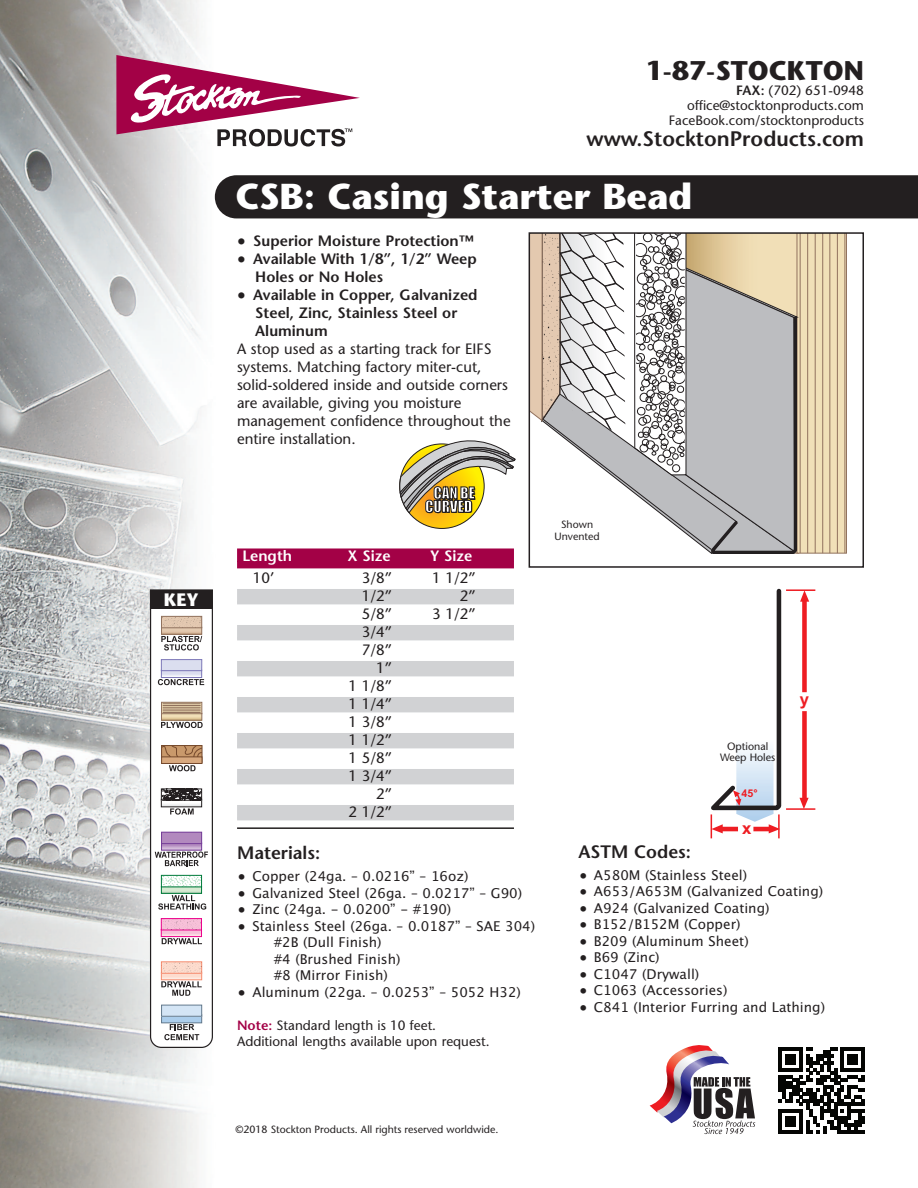
<style>
.page{position:relative;width:918px;height:1188px;background:#fff}
.page>*{position:absolute;margin:0;border:0;box-sizing:border-box;transform-origin:0 0}
.t1{font:700 36px "Stone Sans";color:#fff}
.t2{font:700 27px "Stone Sans";color:#231f20}
.t3{font:600 21px "Stone Sans";color:#231f20}
.t4{font:600 18px "Stone Sans";color:#231f20}
.t5{font:700 18px "Stone Sans";color:#fff}
.t6{font:700 16.8px "Arial";color:#ee1d23}
.t7{font:15px/18px "Stone Sans";color:#231f20}
.t8{font:600 15px/18px "Stone Sans";color:#231f20}
.t9{font:600 15px "Stone Sans";color:#fff}
.t10{font:15px/13.5px "Impact";color:#fff;text-align:center}
.t11{font:13.5px/16.5px "Lucida Grande";color:#231f20}
.t12{font:13.5px/15px "Stone Sans";color:#231f20;text-align:right}
.t13{font:10.65px/10.6px "Stone Sans";color:#231f20;text-align:center}
.t14{font:700 10.65px "Arial";color:#ee1d23}
.t15{font:10.5px/12px "Stone Sans";color:#231f20;text-align:center}
.s1{font-weight:600}
.s2{font-family:"Lucida Grande";font-weight:400}
.s3{font-weight:600;color:#a30146}
</style>
<div class="page">
<div style="left:802px;top:600px;width:5px;height:199px;background:#ee1d23"></div>
<svg style="left:800px;top:798px;width:9px;height:10px"></svg>
<svg style="left:800px;top:591px;width:9px;height:11px"></svg>
<svg style="left:802px;top:692px;width:5px;height:19px"></svg>
<hr style="left:786px;top:589px;width:29px;height:2px;background:#ee1d23">
<hr style="left:786px;top:808px;width:29px;height:2px;background:#ee1d23">
<svg style="left:711px;top:588px;width:71px;height:250px"></svg>
<img style="left:0;top:0;width:215px;height:1188px">
<svg style="left:116px;top:55px;width:244px;height:92px"></svg>
<svg style="left:650px;top:1045px;width:105px;height:89px"></svg>
<svg style="left:778px;top:1047px;width:87px;height:87px"></svg>
<div style="left:215px;top:175px;width:703px;height:43px;background:#231f20"></div>
<svg style="left:532px;top:235px;width:315px;height:319px"></svg>
<div style="left:529px;top:232px;width:335px;height:336px;border:2px solid #231f20"></div>
<div style="left:237px;top:548px;width:277px;height:14px;background:#a30146"></div>
<div style="left:237px;top:561px;width:277px;height:7px;background:#a30146"></div>
<div style="left:237px;top:589px;width:277px;height:13px;background:#d1d2d4"></div>
<hr style="left:237px;top:601px;width:277px;height:3px;background:#d1d2d4">
<div style="left:237px;top:625px;width:277px;height:13px;background:#d1d2d4"></div>
<hr style="left:237px;top:637px;width:277px;height:3px;background:#d1d2d4">
<div style="left:237px;top:661px;width:277px;height:13px;background:#d1d2d4"></div>
<hr style="left:237px;top:673px;width:277px;height:3px;background:#d1d2d4">
<div style="left:237px;top:697px;width:277px;height:13px;background:#d1d2d4"></div>
<hr style="left:237px;top:709px;width:277px;height:3px;background:#d1d2d4">
<div style="left:237px;top:733px;width:277px;height:13px;background:#d1d2d4"></div>
<hr style="left:237px;top:745px;width:277px;height:3px;background:#d1d2d4">
<div style="left:237px;top:769px;width:277px;height:13px;background:#d1d2d4"></div>
<hr style="left:237px;top:781px;width:277px;height:3px;background:#d1d2d4">
<div style="left:237px;top:805px;width:277px;height:13px;background:#d1d2d4"></div>
<hr style="left:237px;top:817px;width:277px;height:3px;background:#d1d2d4">
<hr style="left:237px;top:827px;width:277px;height:2px;background:#231f20">
<svg style="left:150px;top:609px;width:63px;height:439px"></svg>
<div style="left:162px;top:832px;width:40px;height:12px;background:#b289be"></div>
<div style="left:161px;top:832px;width:41px;height:12px;border:1px solid #753e98"></div>
<div style="left:151px;top:590px;width:61px;height:18px;background:#231f20"></div>
<div style="left:150px;top:589px;width:63px;height:20px;border:1px solid #231f20"></div>
<svg style="left:400px;top:444px;width:84px;height:84px"></svg>
<svg style="left:399px;top:441px;width:116px;height:72px"></svg>
<h3 class="t5" style="left:164px;top:592px;width:37px">KEY</h3>
<h2 class="t2" style="left:646px;top:60px;width:220px">1-87-STOCKTON</h2>
<p class="t12" style="left:669px;top:84px;width:197px"><span class="s1">FAX:</span> (702) 651-0948 office@stocktonproducts.com<br>FaceBook.com/stocktonproducts</p>
<h3 class="t3" style="left:587px;top:130px;width:279px">www.StocktonProducts.com</h3>
<h1 class="t1" style="left:236px;top:183px;width:458px">CSB: Casing Starter Bead</h1>
<p class="t8" style="left:237px;top:233px;width:238px"><span class="s2">●</span> Superior Moisture Protection™</p>
<p class="t8" style="left:255px;top:251px;width:223px;text-indent:-18px"><span class="s2">●</span> Available With 1/8”, 1/2” Weep<br>Holes or No Holes</p>
<p class="t8" style="left:255px;top:287px;width:224px;text-indent:-18px"><span class="s2">●</span> Available in Copper, Galvanized<br>Steel, Zinc, Stainless Steel or<br>Aluminum</p>
<p class="t7" style="left:237px;top:341px;width:275px">A stop used as a starting track for EIFS systems. Matching factory miter-cut, solid-soldered inside and outside corners are available, giving you moisture management confidence throughout the entire installation.</p>
<p class="t10" style="left:425px;top:486px;width:51px">CAN BE<br>CURVED</p>
<p class="t9" style="left:242px;top:550px;width:51px">Length</p>
<p class="t9" style="left:347px;top:550px;width:45px">X Size</p>
<p class="t9" style="left:430px;top:550px;width:44px">Y Size</p>
<p class="t7" style="left:253px;top:571px;width:23px">10’</p>
<p class="t7" style="left:362px;top:571px;width:32px">3/8”</p>
<p class="t7" style="left:432px;top:571px;width:45px">1 1/2”</p>
<p class="t7" style="left:362px;top:589px;width:32px">1/2”</p>
<p class="t7" style="left:460px;top:589px;width:18px">2”</p>
<p class="t7" style="left:362px;top:607px;width:32px">5/8”</p>
<p class="t7" style="left:432px;top:607px;width:45px">3 1/2”</p>
<p class="t7" style="left:348px;top:625px;width:45px;text-align:right">3/4”<br>7/8”<br>1”<br>1 1/8”<br>1 1/4”<br>1 3/8”<br>1 1/2”<br>1 5/8”<br>1 3/4”<br>2”<br>2 1/2”</p>
<h3 class="t4" style="left:237px;top:846px;width:85px">Materials:</h3>
<p class="t11" style="left:238px;top:868px;width:232px">● Copper (24ga. – 0.0216” – 16oz)</p>
<p class="t11" style="left:238px;top:885px;width:286px">● Galvanized Steel (26ga. – 0.0217” – G90)</p>
<p class="t11" style="left:238px;top:901px;width:215px">● Zinc (24ga. - 0.0200” - #190)</p>
<p class="t11" style="left:274px;top:918px;width:263px;text-indent:-36px">● Stainless Steel (26ga. – 0.0187” – SAE 304) #2B (Dull Finish)<br>#4 (Brushed Finish)<br>#8 (Mirror Finish)</p>
<p class="t11" style="left:238px;top:984px;width:285px">● Aluminum (22ga. – 0.0253” – 5052 H32)</p>
<p class="t12" style="left:237px;top:1018px;width:254px;line-height:16.5px;text-align:left"><span class="s3">Note:</span> Standard length is 10 feet.<br>Additional lengths available upon request.</p>
<p class="t15" style="left:555px;top:520px;width:47px">Shown<br>Unvented</p>
<p class="t13" style="left:720px;top:742px;width:57px">Optional<br>Weep Holes</p>
<p class="t14" style="left:742px;top:786px;width:18px">45°</p>
<p class="t6" style="left:742px;top:817px;width:11px">x</p>
<p class="t6" style="left:800px;top:687px;width:11px">y</p>
<h3 class="t4" style="left:579px;top:845px;width:114px">ASTM Codes:</h3>
<p class="t11" style="left:579px;top:867px;width:169px">● A580M (Stainless Steel)</p>
<p class="t11" style="left:579px;top:883px;width:245px">● A653/A653M (Galvanized Coating)</p>
<p class="t11" style="left:579px;top:900px;width:192px">● A924 (Galvanized Coating)</p>
<p class="t11" style="left:579px;top:916px;width:163px">● B152/B152M (Copper)</p>
<p class="t11" style="left:579px;top:933px;width:171px">● B209 (Aluminum Sheet)</p>
<p class="t11" style="left:579px;top:949px;width:82px">● B69 (Zinc)</p>
<p class="t11" style="left:579px;top:966px;width:121px">● C1047 (Drywall)</p>
<p class="t11" style="left:579px;top:982px;width:150px">● C1063 (Accessories)</p>
<p class="t11" style="left:579px;top:999px;width:247px">● C841 (Interior Furring and Lathing)</p>
<p class="t15" style="left:236px;top:1124px;width:264px">©2018 Stockton Products. All rights reserved worldwide.</p>
</div>
